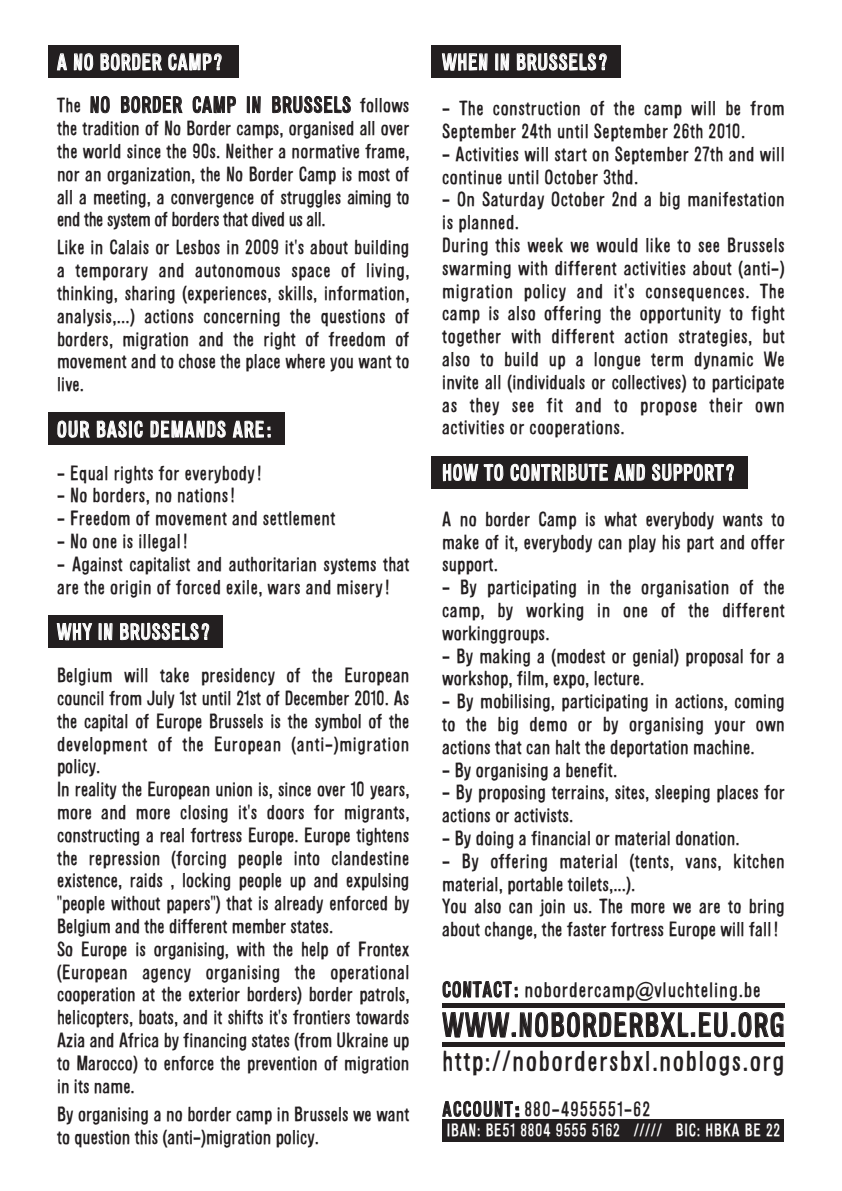
<style>
.page{position:relative;width:842px;height:1191px;background:#fff}
.page>*{position:absolute;margin:0;border:0;box-sizing:border-box;transform-origin:0 0}
.t1{font:31.4px "Alsina Ultrajada";letter-spacing:.015em;color:#231f20}
.t2{font:27.2px "Alsina Ultrajada";letter-spacing:.025em;color:#231f20}
.t3{font:21px "Alsina Ultrajada";letter-spacing:.01em;color:#fff}
.t4{font:21px/42.8px "Alsina Ultrajada";letter-spacing:.01em;color:#231f20}
.t5{font:20.2px "Alsina Ultrajada";letter-spacing:.01em;color:#231f20}
.t6{font:19.6px "Alsina Ultrajada";letter-spacing:.025em;color:#231f20}
.t7{font:19.4px/22.8px "Alsina Ultrajada";letter-spacing:-.025em;color:#231f20}
.t8{font:17px "Alsina Ultrajada";letter-spacing:.01em;color:#fff}
.s1{color:#fff}
.s2{font-size:19.4px}
</style>
<div class="page">
<div style="left:48px;top:412px;width:237px;height:33px;background:#231f20"></div>
<div style="left:48px;top:46px;width:190px;height:32px;background:#231f20"></div>
<div style="left:431px;top:456px;width:317px;height:33px;background:#231f20"></div>
<div style="left:431px;top:46px;width:190px;height:32px;background:#231f20"></div>
<div style="left:48px;top:615px;width:174px;height:32px;background:#231f20"></div>
<div style="left:442px;top:1119px;width:342px;height:23px;background:#231f20"></div>
<svg style="left:442px;top:1100px;width:78px;height:18px"></svg>
<svg style="left:442px;top:980px;width:76px;height:17px"></svg>
<svg style="left:442px;top:1011px;width:342px;height:26px"></svg>
<div style="left:442px;top:1002px;width:342px;height:5px;background:#231f20"></div>
<div style="left:442px;top:1042px;width:342px;height:5px;background:#231f20"></div>
<svg style="left:442px;top:53px;width:46px;height:18px"></svg>
<svg style="left:495px;top:53px;width:14px;height:18px"></svg>
<svg style="left:517px;top:53px;width:90px;height:18px"></svg>
<svg style="left:443px;top:463px;width:35px;height:18px"></svg>
<svg style="left:484px;top:463px;width:19px;height:18px"></svg>
<svg style="left:510px;top:463px;width:98px;height:18px"></svg>
<svg style="left:614px;top:463px;width:31px;height:18px"></svg>
<svg style="left:652px;top:463px;width:82px;height:18px"></svg>
<svg style="left:57px;top:53px;width:10px;height:17px"></svg>
<svg style="left:74px;top:53px;width:19px;height:17px"></svg>
<svg style="left:100px;top:53px;width:62px;height:18px"></svg>
<svg style="left:168px;top:53px;width:54px;height:17px"></svg>
<svg style="left:90px;top:96px;width:20px;height:17px"></svg>
<svg style="left:121px;top:96px;width:62px;height:17px"></svg>
<svg style="left:193px;top:95px;width:43px;height:18px"></svg>
<svg style="left:247px;top:96px;width:14px;height:17px"></svg>
<svg style="left:272px;top:96px;width:79px;height:17px"></svg>
<svg style="left:57px;top:420px;width:33px;height:18px"></svg>
<svg style="left:97px;top:420px;width:46px;height:18px"></svg>
<svg style="left:150px;top:420px;width:76px;height:18px"></svg>
<svg style="left:233px;top:420px;width:38px;height:18px"></svg>
<svg style="left:57px;top:623px;width:35px;height:17px"></svg>
<svg style="left:99px;top:623px;width:14px;height:17px"></svg>
<svg style="left:120px;top:622px;width:89px;height:18px"></svg>
<p class="t4" style="left:57px;top:40px;width:355px"><span class="s1">A NO BORDER CAMP?<br></span><span class="s2">The</span> NO BORDER CAMP IN BRUSSELS <span class="s2">follows</span></p>
<p class="t7" style="left:57px;top:116px;width:355px;text-align:justify">the tradition of No Border camps, organised all over the world since the 90s. Neither a normative frame, nor an organization, the No Border Camp is most of all a meeting, a convergence of struggles aiming to end the system of borders that dived us all.</p>
<p class="t7" style="left:57px;top:236px;width:355px;text-align:justify">Like in Calais or Lesbos in 2009 it's about building a temporary and autonomous space of living, thinking, sharing (experiences, skills, information, analysis,...) actions concerning the questions of borders, migration and the right of freedom of movement and to chose the place where you want to live.</p>
<p class="t3" style="left:57px;top:414px;width:216px">OUR BASIC DEMANDS ARE:</p>
<p class="t7" style="left:57px;top:461px;width:207px">- Equal rights for everybody!</p>
<p class="t7" style="left:57px;top:484px;width:180px">- No borders, no nations!</p>
<p class="t7" style="left:57px;top:506px;width:281px">- Freedom of movement and settlement</p>
<p class="t7" style="left:57px;top:529px;width:132px">- No one is illegal!</p>
<p class="t7" style="left:57px;top:552px;width:355px">- Against capitalist and authoritarian systems that are the origin of forced exile, wars and misery!</p>
<p class="t3" style="left:57px;top:616px;width:154px">WHY IN BRUSSELS?</p>
<p class="t7" style="left:57px;top:663px;width:355px">Belgium will take presidency of the European council from July 1st until 21st of December 2010. As the capital of Europe Brussels is the symbol of the development of the European (anti-)migration policy.<br>In reality the European union is, since over 10 years, more and more closing it's doors for migrants, constructing a real fortress Europe. Europe tightens the repression (forcing people into clandestine existence, raids , locking people up and expulsing "people without papers") that is already enforced by Belgium and the different member states.<br>So Europe is organising, with the help of Frontex (European agency organising the operational cooperation at the exterior borders) border patrols, helicopters, boats, and it shifts it's frontiers towards Azia and Africa by financing states (from Ukraine up to Marocco) to enforce the prevention of migration in its name.</p>
<p class="t7" style="left:57px;top:1102px;width:355px">By organising a no border camp in Brussels we want to question this (anti-)migration policy.</p>
<p class="t3" style="left:442px;top:47px;width:167px">WHEN IN BRUSSELS?</p>
<p class="t7" style="left:442px;top:96px;width:345px">- The construction of the camp will be from<br>September 24th until September 26th 2010.</p>
<p class="t7" style="left:442px;top:142px;width:345px">- Activities will start on September 27th and will continue until October 3thd.</p>
<p class="t7" style="left:442px;top:188px;width:345px">- On Saturday October 2nd a big manifestation is planned.<br>During this week we would like to see Brussels swarming with different activities about (anti-) migration policy and it's consequences. The camp is also offering the opportunity to fight together with different action strategies, but also to build up a longue term dynamic We invite all (individuals or collectives) to participate as they see fit and to propose their own activities or cooperations.</p>
<p class="t3" style="left:442px;top:457px;width:294px">HOW TO CONTRIBUTE AND SUPPORT?</p>
<p class="t7" style="left:442px;top:507px;width:345px;text-align:justify">A no border Camp is what everybody wants to make of it, everybody can play his part and offer support.</p>
<p class="t7" style="left:442px;top:575px;width:345px;text-align:justify">- By participating in the organisation of the camp, by working in one of the different workinggroups.</p>
<p class="t7" style="left:442px;top:644px;width:345px">- By making a (modest or genial) proposal for a workshop, film, expo, lecture.</p>
<p class="t7" style="left:442px;top:689px;width:345px;text-align:justify">- By mobilising, participating in actions, coming to the big demo or by organising your own actions that can halt the deportation machine.</p>
<p class="t7" style="left:442px;top:758px;width:177px">- By organising a benefit.</p>
<p class="t7" style="left:442px;top:780px;width:345px">- By proposing terrains, sites, sleeping places for actions or activists.</p>
<p class="t7" style="left:442px;top:826px;width:300px">- By doing a financial or material donation.</p>
<p class="t7" style="left:442px;top:849px;width:345px">- By offering material (tents, vans, kitchen material, portable toilets,...).<br>You also can join us. The more we are to bring about change, the faster fortress Europe will fall!</p>
<p class="t5" style="left:442px;top:974px;width:321px">CONTACT: nobordercamp@vluchteling.be</p>
<p class="t1" style="left:442px;top:1002px;width:344px">WWW.NOBORDERBXL.EU.ORG</p>
<p class="t2" style="left:442px;top:1040px;width:345px">http://nobordersbxl.noblogs.org</p>
<p class="t6" style="left:442px;top:1094px;width:210px">ACCOUNT: 880-4955551-62</p>
<p class="t8" style="left:446px;top:1117px;width:335px">IBAN: BE51 8804 9555 5162 ///// BIC: HBKA BE 22</p>
</div>
